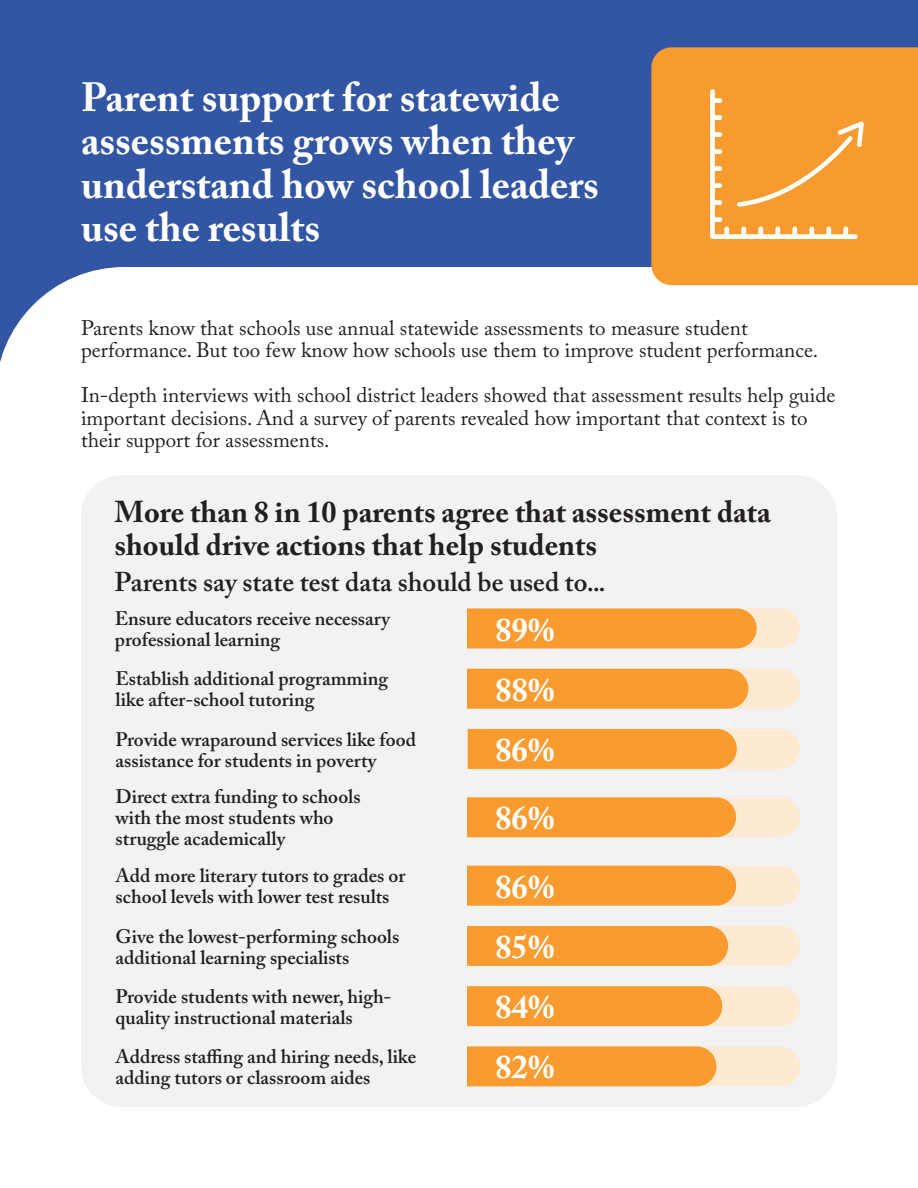
<style>
.page{position:relative;width:918px;height:1188px;background:#fff}
.page>*{position:absolute;margin:0;border:0;box-sizing:border-box;transform-origin:0 0}
.t1{font:700 40.5px/43.5px "Adobe Caslon Pro";color:#fff}
.t2{font:700 33px "Adobe Caslon Pro";color:#fff}
.t3{font:700 30px/33px "Adobe Caslon Pro";color:#231f20}
.t4{font:600 27px "Adobe Caslon Pro";color:#231f20}
.t5{font:21px/22.5px "Adobe Caslon Pro";color:#231f20}
.t6{font:600 19.5px/21px "Adobe Caslon Pro";color:#231f20}
</style>
<div class="page">
<div style="left:0;top:0;width:918px;height:366px;background:#3255a4"></div>
<div style="left:0;top:267px;width:918px;height:99px;background:#fff"></div>
<div style="left:81px;top:475px;width:756px;height:632px;background:#f2f2f2;border-radius:40px"></div>
<div style="left:651px;top:47px;width:267px;height:238px;background:#f89b2f"></div>
<svg style="left:710px;top:89px;width:157px;height:150px;background:#f8a647"></svg>
<svg style="left:467px;top:608px;width:333px;height:40px;background:#f9a648"></svg>
<svg style="left:467px;top:669px;width:333px;height:40px;background:#f9a84b"></svg>
<svg style="left:468px;top:729px;width:332px;height:40px;background:#f9ab51"></svg>
<svg style="left:467px;top:797px;width:333px;height:40px;background:#f9ab51"></svg>
<svg style="left:467px;top:866px;width:333px;height:40px;background:#f9ab51"></svg>
<svg style="left:467px;top:926px;width:333px;height:40px;background:#f9ad54"></svg>
<svg style="left:467px;top:986px;width:333px;height:40px;background:#faae57"></svg>
<svg style="left:467px;top:1046px;width:333px;height:40px;background:#fab05b"></svg>
<p class="t1" style="left:81px;top:75px;width:520px">Parent support for statewide assessments grows when they understand how school leaders use the results</p>
<p class="t5" style="left:81px;top:316px;width:739px">Parents know that schools use annual statewide assessments to measure student performance. But too few know how schools use them to improve student performance.</p>
<p class="t5" style="left:81px;top:384px;width:756px">In-depth interviews with school district leaders showed that assessment results help guide important decisions. And a survey of parents revealed how important that context is to their support for assessments.</p>
<p class="t3" style="left:115px;top:495px;width:658px">More than 8 in 10 parents agree that assessment data should drive actions that help students</p>
<p class="t4" style="left:115px;top:566px;width:493px">Parents say state test data should be used to...</p>
<p class="t6" style="left:115px;top:608px;width:277px">Ensure educators receive necessary professional learning</p>
<p class="t2" style="left:495px;top:610px;width:61px">89%</p>
<p class="t6" style="left:116px;top:668px;width:274px">Establish additional programming like after-school tutoring</p>
<p class="t2" style="left:495px;top:670px;width:61px">88%</p>
<p class="t6" style="left:116px;top:728px;width:302px">Provide wraparound services like food assistance for students in poverty</p>
<p class="t2" style="left:495px;top:730px;width:61px">86%</p>
<p class="t6" style="left:116px;top:786px;width:246px">Direct extra funding to schools with the most students who struggle academically</p>
<p class="t2" style="left:495px;top:799px;width:61px">86%</p>
<p class="t6" style="left:116px;top:865px;width:291px">Add more literary tutors to grades or school levels with lower test results</p>
<p class="t2" style="left:495px;top:867px;width:61px">86%</p>
<p class="t6" style="left:116px;top:925px;width:285px">Give the lowest-performing schools additional learning specialists</p>
<p class="t2" style="left:495px;top:927px;width:61px">85%</p>
<p class="t6" style="left:116px;top:986px;width:277px">Provide students with newer, high&shy;quality instructional materials</p>
<p class="t2" style="left:495px;top:988px;width:61px">84%</p>
<p class="t6" style="left:116px;top:1046px;width:302px">Address staffing and hiring needs, like adding tutors or classroom aides</p>
<p class="t2" style="left:495px;top:1048px;width:61px">82%</p>
</div>
